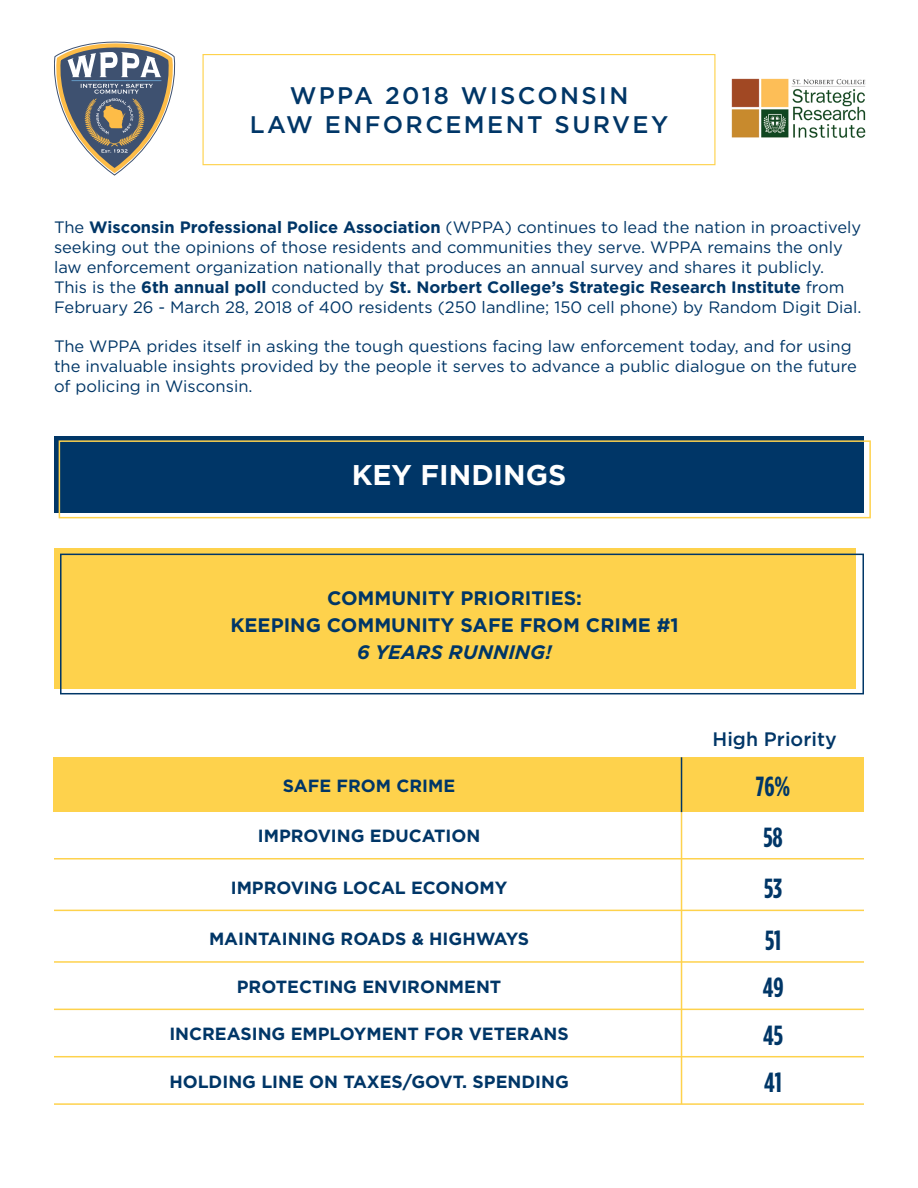
<style>
.page{position:relative;width:918px;height:1188px;background:#fff}
.page>*{position:absolute;margin:0;border:0;box-sizing:border-box;transform-origin:0 0}
.t1{font:700 28.5px "Gotham";color:#fff}
.t2{font:700 27.6px/51.3px "Gotham Condensed";color:#003667}
.t3{font:500 24px/28.8px "Gotham";letter-spacing:.1em;color:#003667;text-align:center}
.t4{font:700 19.5px/27px "Gotham";color:#003667;text-align:center}
.t5{font:italic 700 19.5px "Gotham";color:#003667}
.t6{font:500 19.5px "Gotham";color:#003667}
.t7{font:700 17.7px "Gotham";color:#003667}
.t8{font:16.5px/19.8px "Gotham";color:#003667}
.s1{font-weight:700}
</style>
<div class="page">
<div style="left:54px;top:436px;width:810px;height:76px;background:#003667"></div>
<div style="left:54px;top:548px;width:801px;height:141px;background:#fed24c"></div>
<div style="left:59px;top:440px;width:812px;height:78px;border:2px solid #fed24c"></div>
<div style="left:60px;top:554px;width:804px;height:140px;border:2px solid #003667"></div>
<div style="left:202px;top:54px;width:513px;height:111px;border:1px solid #fed24c"></div>
<svg style="left:54px;top:42px;width:121px;height:134px"></svg>
<img style="left:731px;top:78px;width:135px;height:60px">
<div style="left:54px;top:757px;width:810px;height:55px;background:#fed24c"></div>
<hr style="left:54px;top:858px;width:810px;height:2px;background:#fed24c">
<hr style="left:54px;top:910px;width:810px;height:1px;background:#fed24c">
<hr style="left:54px;top:961px;width:810px;height:2px;background:#fed24c">
<hr style="left:54px;top:1009px;width:810px;height:1px;background:#fed24c">
<hr style="left:54px;top:1056px;width:810px;height:1px;background:#fed24c">
<hr style="left:54px;top:1103px;width:810px;height:2px;background:#fed24c">
<hr style="left:681px;top:812px;width:1px;height:292px;background:#fed24c">
<hr style="left:681px;top:757px;width:1px;height:55px;background:#003667">
<h3 class="t3" style="left:250px;top:81px;width:420px">WPPA 2018 WISCONSIN<br>LAW ENFORCEMENT SURVEY</h3>
<p class="t8" style="left:54px;top:217px;width:809px">The <span class="s1">Wisconsin Professional Police Association</span> (WPPA) continues to lead the nation in proactively seeking out the opinions of those residents and communities they serve. WPPA remains the only law enforcement organization nationally that produces an annual survey and shares it publicly.<br>This is the <span class="s1">6th annual poll</span> conducted by <span class="s1">St. Norbert College’s Strategic Research Institute</span> from February 26 - March 28, 2018 of 400 residents (250 landline; 150 cell phone) by Random Digit Dial.</p>
<p class="t8" style="left:54px;top:336px;width:804px">The WPPA prides itself in asking the tough questions facing law enforcement today, and for using the invaluable insights provided by the people it serves to advance a public dialogue on the future of policing in Wisconsin.</p>
<h1 class="t1" style="left:352px;top:458px;width:216px">KEY FINDINGS</h1>
<p class="t4" style="left:230px;top:584px;width:450px">COMMUNITY PRIORITIES:<br>KEEPING COMMUNITY SAFE FROM CRIME #1</p>
<p class="t5" style="left:357px;top:641px;width:196px">6 YEARS RUNNING!</p>
<p class="t7" style="left:283px;top:775px;width:174px">SAFE FROM CRIME</p>
<p class="t7" style="left:258px;top:826px;width:224px">IMPROVING EDUCATION</p>
<p class="t7" style="left:231px;top:877px;width:278px">IMPROVING LOCAL ECONOMY</p>
<p class="t7" style="left:209px;top:929px;width:322px">MAINTAINING ROADS &amp; HIGHWAYS</p>
<p class="t7" style="left:237px;top:976px;width:266px">PROTECTING ENVIRONMENT</p>
<p class="t7" style="left:169px;top:1024px;width:401px">INCREASING EMPLOYMENT FOR VETERANS</p>
<p class="t7" style="left:169px;top:1071px;width:401px">HOLDING LINE ON TAXES/GOVT. SPENDING</p>
<p class="t6" style="left:713px;top:728px;width:126px">High Priority</p>
<h2 class="t2" style="left:756px;top:760px;width:36px">76%<br>58<br>53<br>51</h2>
<h2 class="t2" style="left:763px;top:963px;width:22px;line-height:47.4px;text-align:justify">49<br>45<br>41</h2>
</div>
